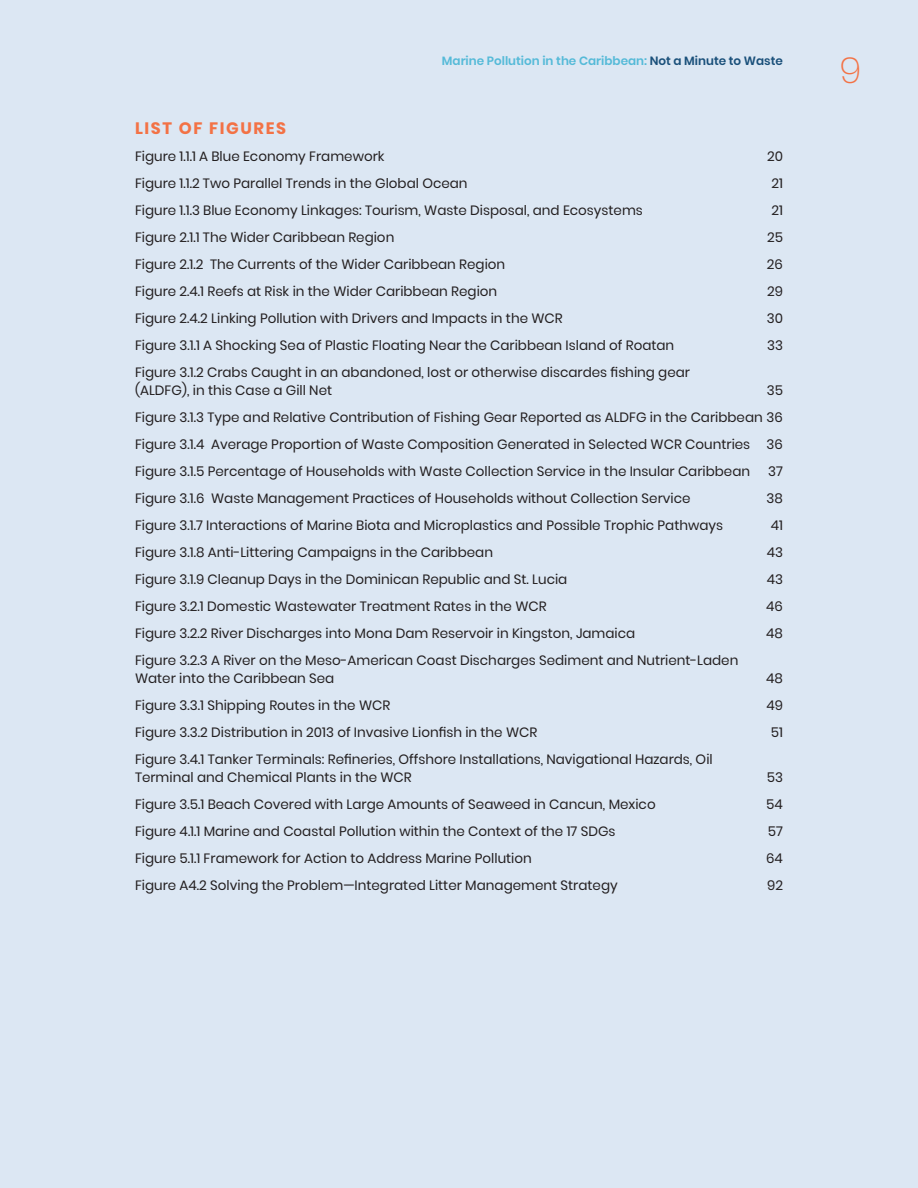
<style>
.page{position:relative;width:918px;height:1188px;background:#dce7f3}
.page>*{position:absolute;margin:0;border:0;box-sizing:border-box;transform-origin:0 0}
.t1{font:200 36px "Poppins";color:#f37245}
.t2{font:700 16.5px "Poppins";letter-spacing:.1em;color:#f37245}
.t3{font:13.5px/18px "Poppins";color:#231f20}
.t4{font:600 12px "Poppins";color:#55bad8}
.s1{color:#1a507a}
</style>
<div class="page">
<p class="t4" style="left:442px;top:54px;width:343px">Marine Pollution in the Caribbean: <span class="s1">Not a Minute to Waste</span></p>
<h1 class="t1" style="left:839px;top:49px;width:24px">9</h1>
<p class="t2" style="left:135px;top:119px;width:153px">LIST OF FIGURES</p>
<p class="t3" style="left:135px;top:148px;width:251px">Figure 1.1.1 A Blue Economy Framework</p>
<p class="t3" style="left:767px;top:148px;width:17px">20</p>
<p class="t3" style="left:135px;top:175px;width:334px">Figure 1.1.2 Two Parallel Trends in the Global Ocean</p>
<p class="t3" style="left:771px;top:175px;width:13px">21</p>
<p class="t3" style="left:135px;top:202px;width:509px">Figure 1.1.3 Blue Economy Linkages: Tourism, Waste Disposal, and Ecosystems</p>
<p class="t3" style="left:771px;top:202px;width:13px">21</p>
<p class="t3" style="left:135px;top:229px;width:261px">Figure 2.1.1 The Wider Caribbean Region</p>
<p class="t3" style="left:767px;top:229px;width:17px">25</p>
<p class="t3" style="left:135px;top:256px;width:372px">Figure 2.1.2 The Currents of the Wider Caribbean Region</p>
<p class="t3" style="left:767px;top:256px;width:18px">26</p>
<p class="t3" style="left:135px;top:283px;width:364px">Figure 2.4.1 Reefs at Risk in the Wider Caribbean Region</p>
<p class="t3" style="left:767px;top:283px;width:17px">29</p>
<p class="t3" style="left:135px;top:310px;width:429px">Figure 2.4.2 Linking Pollution with Drivers and Impacts in the WCR</p>
<p class="t3" style="left:767px;top:310px;width:18px">30</p>
<p class="t3" style="left:135px;top:337px;width:541px">Figure 3.1.1 A Shocking Sea of Plastic Floating Near the Caribbean Island of Roatan</p>
<p class="t3" style="left:767px;top:337px;width:17px">33</p>
<p class="t3" style="left:135px;top:364px;width:557px">Figure 3.1.2 Crabs Caught in an abandoned, lost or otherwise discardes fishing gear (ALDFG), in this Case a Gill Net</p>
<p class="t3" style="left:135px;top:377px;width:649px;line-height:27px;text-align:justify;text-indent:632px">35<br>Figure 3.1.3 Type and Relative Contribution of Fishing Gear Reported as ALDFG in the Caribbean 36<br>Figure 3.1.4 Average Proportion of Waste Composition Generated in Selected WCR Countries 36<br>Figure 3.1.5 Percentage of Households with Waste Collection Service in the Insular Caribbean</p>
<p class="t3" style="left:768px;top:463px;width:16px">37</p>
<p class="t3" style="left:135px;top:490px;width:557px">Figure 3.1.6 Waste Management Practices of Households without Collection Service</p>
<p class="t3" style="left:767px;top:490px;width:18px">38</p>
<p class="t3" style="left:135px;top:517px;width:590px">Figure 3.1.7 Interactions of Marine Biota and Microplastics and Possible Trophic Pathways</p>
<p class="t3" style="left:771px;top:517px;width:14px">41</p>
<p class="t3" style="left:135px;top:544px;width:360px">Figure 3.1.8 Anti-Littering Campaigns in the Caribbean</p>
<p class="t3" style="left:767px;top:544px;width:18px">43</p>
<p class="t3" style="left:135px;top:571px;width:434px">Figure 3.1.9 Cleanup Days in the Dominican Republic and St. Lucia</p>
<p class="t3" style="left:767px;top:571px;width:18px">43</p>
<p class="t3" style="left:135px;top:598px;width:413px">Figure 3.2.1 Domestic Wastewater Treatment Rates in the WCR</p>
<p class="t3" style="left:766px;top:598px;width:18px">46</p>
<p class="t3" style="left:135px;top:625px;width:502px">Figure 3.2.2 River Discharges into Mona Dam Reservoir in Kingston, Jamaica</p>
<p class="t3" style="left:766px;top:625px;width:18px">48</p>
<p class="t3" style="left:135px;top:652px;width:605px">Figure 3.2.3 A River on the Meso-American Coast Discharges Sediment and Nutrient-Laden<br>Water into the Caribbean Sea</p>
<p class="t3" style="left:766px;top:670px;width:18px">48</p>
<p class="t3" style="left:135px;top:697px;width:257px">Figure 3.3.1 Shipping Routes in the WCR</p>
<p class="t3" style="left:766px;top:697px;width:18px">49</p>
<p class="t3" style="left:135px;top:724px;width:404px">Figure 3.3.2 Distribution in 2013 of Invasive Lionfish in the WCR</p>
<p class="t3" style="left:771px;top:724px;width:14px">51</p>
<p class="t3" style="left:135px;top:751px;width:579px">Figure 3.4.1 Tanker Terminals: Refineries, Offshore Installations, Navigational Hazards, Oil<br>Terminal and Chemical Plants in the WCR</p>
<p class="t3" style="left:767px;top:769px;width:18px">53</p>
<p class="t3" style="left:135px;top:796px;width:522px">Figure 3.5.1 Beach Covered with Large Amounts of Seaweed in Cancun, Mexico</p>
<p class="t3" style="left:766px;top:796px;width:18px">54</p>
<p class="t3" style="left:135px;top:823px;width:482px">Figure 4.1.1 Marine and Coastal Pollution within the Context of the 17 SDGs</p>
<p class="t3" style="left:768px;top:823px;width:17px">57</p>
<p class="t3" style="left:135px;top:850px;width:398px">Figure 5.1.1 Framework for Action to Address Marine Pollution</p>
<p class="t3" style="left:766px;top:850px;width:18px">64</p>
<p class="t3" style="left:135px;top:877px;width:484px">Figure A4.2 Solving the Problem—Integrated Litter Management Strategy</p>
<p class="t3" style="left:767px;top:877px;width:17px">92</p>
</div>
